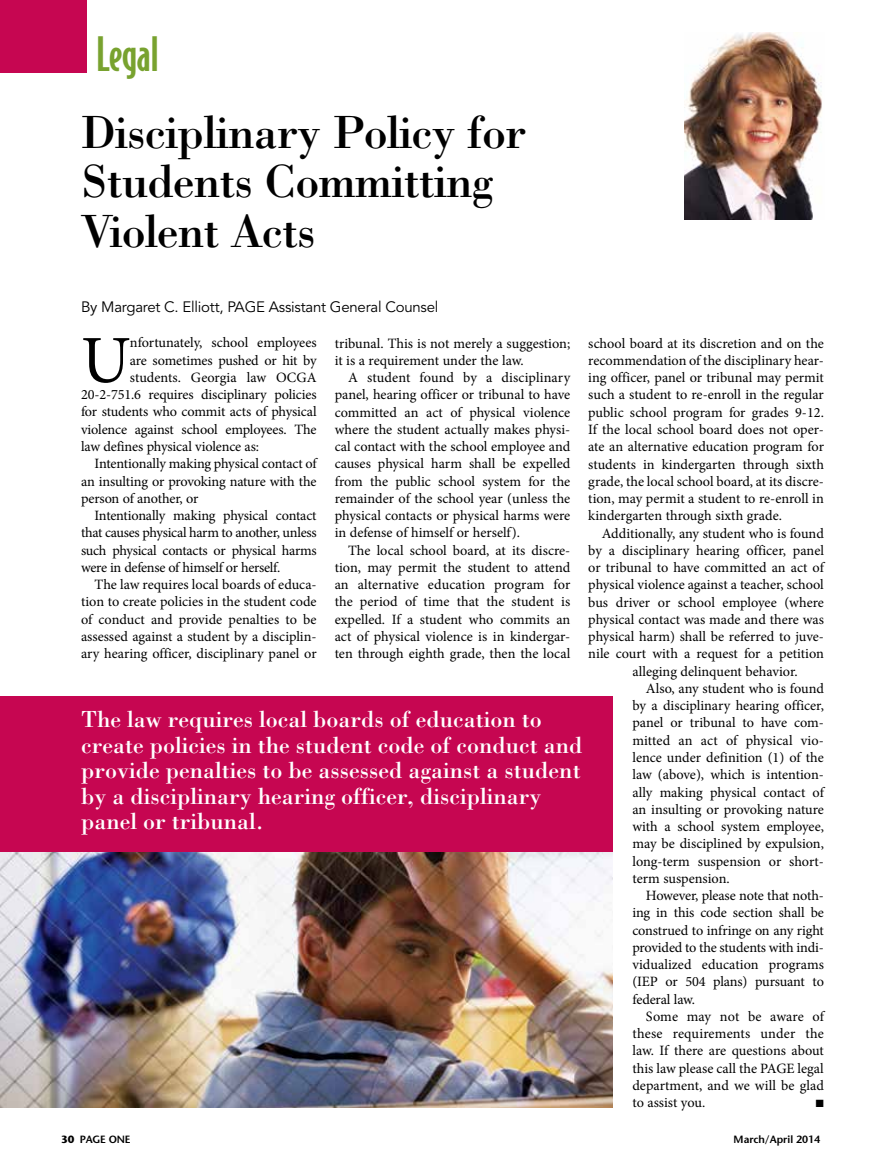
<style>
.page{position:relative;width:878px;height:1175px;background:#fff}
.page>*{position:absolute;margin:0;border:0;box-sizing:border-box;transform-origin:0 0}
.t1{font:67.35px "Minion Pro";color:#000}
.t2{font:48px/49.5px "Bodoni";letter-spacing:-.02em;color:#000}
.t3{font:500 45px "Bodega Sans";letter-spacing:-.01em;color:#78a22f}
.t4{font:24px/25.5px "Bodoni";color:#fff}
.t5{font:15px "Avenir";letter-spacing:-.015em;color:#000}
.t6{font:14.25px/17.2px "Minion Pro";letter-spacing:-.005em;color:#000;text-align:justify}
.t7{font:600 10.5px "Stone Sans";color:#000}
.t8{font:10.5px "Zapf Dingbats ITC";color:#000}
.s1{font-weight:700}
</style>
<div class="page">
<div style="left:0;top:0;width:86px;height:72px;background:#c60651"></div>
<img style="left:684px;top:32px;width:138px;height:187px">
<div style="left:0;top:695px;width:612px;height:171px;background:#c60651"></div>
<img style="left:0;top:852px;width:612px;height:255px">
<h3 class="t3" style="left:96px;top:27px;width:64px">Legal</h3>
<h2 class="t2" style="left:81px;top:106px;width:447px">Disciplinary Policy for<br>Students Committing<br>Violent Acts</h2>
<p class="t5" style="left:81px;top:298px;width:359px">By Margaret C. Elliott, PAGE Assistant General Counsel</p>
<h1 class="t1" style="left:81px;top:315px;width:51px">U</h1>
<p class="t6" style="left:130px;top:334px;width:188px">nfortunately, school employees</p>
<p class="t6" style="left:334px;top:334px;width:237px">tribunal. This is not merely a suggestion; it is a requirement under the law.</p>
<p class="t6" style="left:334px;top:369px;width:237px;text-indent:13px">A student found by a disciplinary panel, hearing officer or tribunal to have committed an act of physical violence where the student actually makes physi&shy;cal contact with the school employee and causes physical harm shall be expelled from the public school system for the remainder of the school year (unless the physical contacts or physical harms were in defense of himself or herself).</p>
<p class="t6" style="left:334px;top:541px;width:237px;text-indent:13px">The local school board, at its discre&shy;tion, may permit the student to attend an alternative education program for the period of time that the student is expelled. If a student who commits an act of physical violence is in kindergar&shy;ten through eighth grade, then the local</p>
<p class="t6" style="left:588px;top:334px;width:237px">school board at its discretion and on the recommendation of the disciplinary hear&shy;ing officer, panel or tribunal may permit such a student to re-enroll in the regular public school program for grades 9-12.<br>If the local school board does not oper&shy;ate an alternative education program for students in kindergarten through sixth grade, the local school board, at its discre&shy;tion, may permit a student to re-enroll in kindergarten through sixth grade.</p>
<p class="t6" style="left:601px;top:524px;width:223px">Additionally, any student who is found</p>
<p class="t6" style="left:588px;top:541px;width:237px">by a disciplinary hearing officer, panel</p>
<p class="t6" style="left:588px;top:559px;width:237px">or tribunal to have committed an act of</p>
<p class="t6" style="left:588px;top:576px;width:237px">physical violence against a teacher, school</p>
<p class="t6" style="left:588px;top:593px;width:237px">bus driver or school employee (where</p>
<p class="t6" style="left:588px;top:611px;width:237px">physical contact was made and there was</p>
<p class="t6" style="left:588px;top:628px;width:237px">physical harm) shall be referred to juve-</p>
<p class="t6" style="left:588px;top:645px;width:237px">nile court with a request for a petition</p>
<p class="t6" style="left:632px;top:662px;width:167px">alleging delinquent behavior.</p>
<p class="t6" style="left:646px;top:680px;width:179px">Also, any student who is found</p>
<p class="t6" style="left:632px;top:697px;width:193px">by a disciplinary hearing officer,</p>
<p class="t6" style="left:632px;top:714px;width:193px">panel or tribunal to have com-</p>
<p class="t6" style="left:632px;top:731px;width:193px">mitted an act of physical vio-</p>
<p class="t6" style="left:632px;top:749px;width:193px">lence under definition (1) of the</p>
<p class="t6" style="left:632px;top:766px;width:193px">law (above), which is intention-</p>
<p class="t6" style="left:632px;top:783px;width:193px">ally making physical contact of</p>
<p class="t6" style="left:632px;top:800px;width:193px">an insulting or provoking nature</p>
<p class="t6" style="left:632px;top:818px;width:193px">with a school system employee,</p>
<p class="t6" style="left:632px;top:835px;width:193px">may be disciplined by expulsion,</p>
<p class="t6" style="left:632px;top:852px;width:193px">long-term suspension or short-</p>
<p class="t6" style="left:632px;top:869px;width:99px">term suspension.</p>
<p class="t6" style="left:646px;top:887px;width:179px">However, please note that noth-</p>
<p class="t6" style="left:632px;top:904px;width:193px">ing in this code section shall be</p>
<p class="t6" style="left:632px;top:921px;width:193px">construed to infringe on any right</p>
<p class="t6" style="left:632px;top:938px;width:193px">provided to the students with indi-</p>
<p class="t6" style="left:632px;top:956px;width:193px">vidualized education programs</p>
<p class="t6" style="left:632px;top:973px;width:193px">(IEP or 504 plans) pursuant to</p>
<p class="t6" style="left:632px;top:990px;width:64px">federal law.</p>
<p class="t6" style="left:646px;top:1007px;width:179px">Some may not be aware of</p>
<p class="t6" style="left:632px;top:1025px;width:193px">these requirements under the</p>
<p class="t6" style="left:632px;top:1042px;width:193px">law. If there are questions about</p>
<p class="t6" style="left:632px;top:1059px;width:193px">this law please call the PAGE legal</p>
<p class="t6" style="left:632px;top:1076px;width:193px">department, and we will be glad</p>
<p class="t6" style="left:632px;top:1094px;width:74px">to assist you.</p>
<p class="t8" style="left:816px;top:1098px;width:9px">■</p>
<p class="t6" style="left:130px;top:351px;width:188px">are sometimes pushed or hit by</p>
<p class="t6" style="left:130px;top:369px;width:188px">students. Georgia law OCGA</p>
<p class="t6" style="left:81px;top:386px;width:237px">20-2-751.6 requires disciplinary policies</p>
<p class="t6" style="left:81px;top:403px;width:237px">for students who commit acts of physical</p>
<p class="t6" style="left:81px;top:420px;width:237px">violence against school employees. The</p>
<p class="t6" style="left:81px;top:438px;width:179px">law defines physical violence as:</p>
<p class="t6" style="left:94px;top:455px;width:223px">Intentionally making physical contact of</p>
<p class="t6" style="left:81px;top:472px;width:237px">an insulting or provoking nature with the</p>
<p class="t6" style="left:81px;top:489px;width:119px">person of another, or</p>
<p class="t6" style="left:94px;top:507px;width:224px">Intentionally making physical contact</p>
<p class="t6" style="left:81px;top:524px;width:237px">that causes physical harm to another, unless</p>
<p class="t6" style="left:81px;top:541px;width:237px">such physical contacts or physical harms</p>
<p class="t6" style="left:81px;top:558px;width:201px">were in defense of himself or herself.</p>
<p class="t6" style="left:94px;top:576px;width:224px">The law requires local boards of educa-</p>
<p class="t6" style="left:81px;top:593px;width:237px">tion to create policies in the student code</p>
<p class="t6" style="left:81px;top:610px;width:237px">of conduct and provide penalties to be</p>
<p class="t6" style="left:81px;top:628px;width:237px">assessed against a student by a disciplin-</p>
<p class="t6" style="left:81px;top:645px;width:237px">ary hearing officer, disciplinary panel or</p>
<h3 class="t4" style="left:81px;top:706px;width:503px">The law requires local boards of education to create policies in the student code of conduct and provide penalties to be assessed against a student by a disciplinary hearing officer, disciplinary panel or tribunal.</h3>
<p class="t7" style="left:61px;top:1132px;width:71px"><span class="s1">30</span> PAGE ONE</p>
<p class="t7" style="left:733px;top:1132px;width:88px">March/April 2014</p>
</div>
